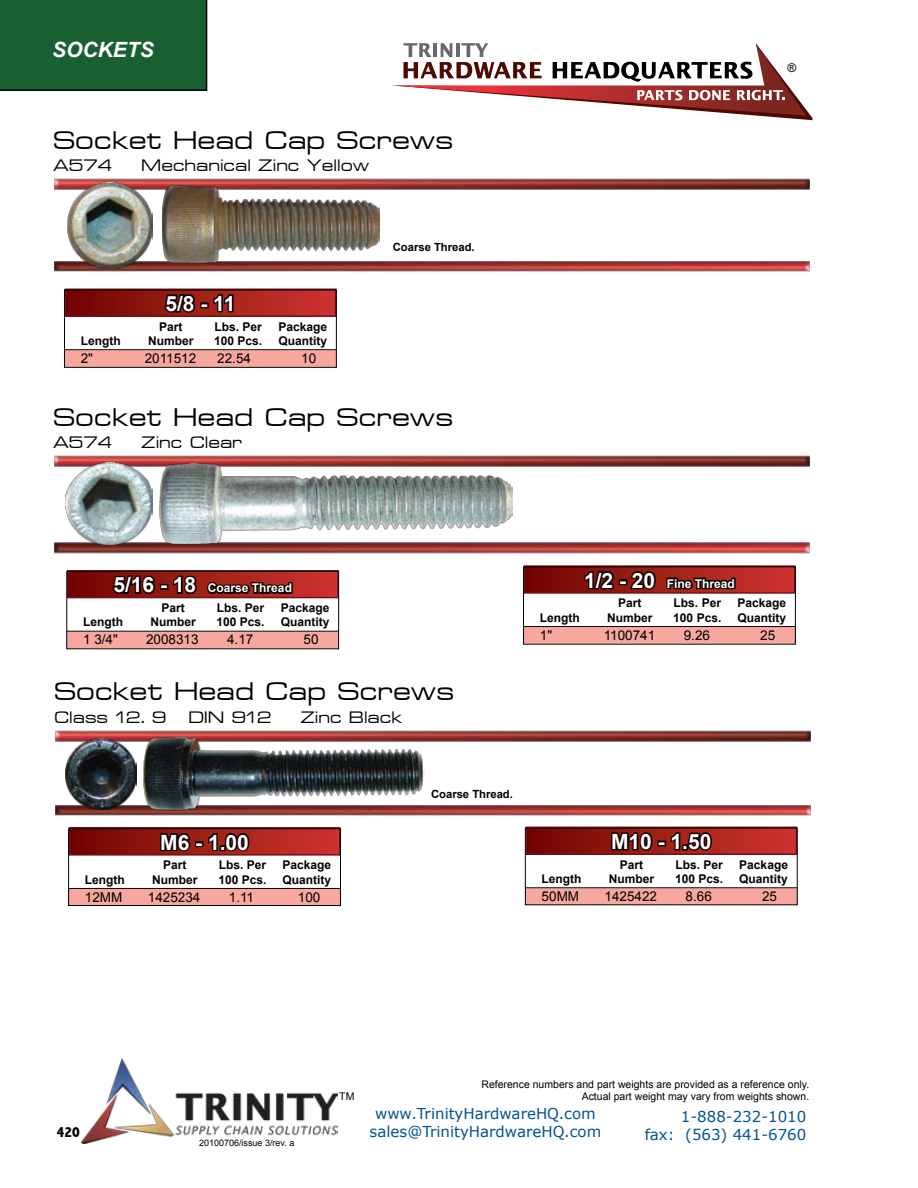
<style>
.page{position:relative;width:918px;height:1188px;background:#fff}
.page>*{position:absolute;margin:0;border:0;box-sizing:border-box;transform-origin:0 0}
.t1{font:30px "Metrostyle Extended";color:#000}
.t2{font:700 21px "Arial";color:#fff}
.t3{font:italic 700 21px "Arial";color:#fff}
.t4{font:19.5px "Metrostyle Extended";color:#000}
.t5{font:15px/18px "Verdana";color:#005295;text-align:center}
.t6{font:800 condensed 15px "Abadi";color:#000}
.t7{font:13.5px "Arial";color:#000}
.t8{font:700 12px "Arial";color:#000}
.t9{font:700 12px "Arial";color:#fff}
.t10{font:12px "Arial";color:#000}
.t11{font:700 11.25px "Arial";color:#000}
.t12{font:10.5px/12.6px "Arial";color:#000;text-align:right}
.t13{font:9px "Arial";color:#000}
.s1{font-size:21px}
</style>
<div class="page">
<div style="left:0;top:0;width:207px;height:91px;background:#186031"></div>
<svg style="left:392px;top:43px;width:421px;height:77px"></svg>
<img style="left:54px;top:542px;width:756px;height:12px">
<img style="left:54px;top:456px;width:756px;height:11px">
<div style="left:67px;top:632px;width:272px;height:16px;background:#f8a79e"></div>
<hr style="left:67px;top:631px;width:272px;height:1px;background:#000">
<svg style="left:69px;top:573px;width:268px;height:23px;background:#a01d18"></svg>
<div style="left:67px;top:570px;width:272px;height:28px;border:1px solid #6e1319"></div>
<svg style="left:111px;top:574px;width:46px;height:22px"></svg>
<div style="left:160px;top:584px;width:8px;height:6px;border:3px solid #0d0000"></div>
<svg style="left:172px;top:573px;width:27px;height:23px"></svg>
<svg style="left:205px;top:580px;width:89px;height:17px;background:#5a120e"></svg>
<div style="left:523px;top:627px;width:273px;height:17px;background:#f8a79e;border:2px solid #f8a79e"></div>
<hr style="left:523px;top:626px;width:273px;height:1px;background:#000">
<svg style="left:526px;top:569px;width:267px;height:23px;background:#9f1d17"></svg>
<div style="left:524px;top:565px;width:271px;height:29px;border:1px solid #6e1319"></div>
<svg style="left:583px;top:569px;width:33px;height:23px"></svg>
<div style="left:619px;top:579px;width:8px;height:6px;border:3px solid #0d0000"></div>
<svg style="left:629px;top:569px;width:29px;height:23px"></svg>
<svg style="left:665px;top:576px;width:72px;height:17px"></svg>
<img style="left:66px;top:462px;width:87px;height:83px">
<img style="left:160px;top:464px;width:352px;height:79px">
<img style="left:54px;top:261px;width:756px;height:11px">
<img style="left:54px;top:179px;width:756px;height:11px">
<div style="left:64px;top:350px;width:273px;height:17px;background:#f8a79e;border:2px solid #f8a79e"></div>
<hr style="left:64px;top:349px;width:273px;height:1px;background:#000">
<svg style="left:67px;top:292px;width:267px;height:23px;background:#9f1d17"></svg>
<div style="left:65px;top:289px;width:271px;height:28px;border:1px solid #6e1319"></div>
<svg style="left:163px;top:292px;width:34px;height:23px"></svg>
<div style="left:200px;top:302px;width:9px;height:6px;border:3px solid #0d0000"></div>
<svg style="left:212px;top:293px;width:23px;height:21px"></svg>
<img style="left:67px;top:182px;width:86px;height:86px">
<img style="left:163px;top:185px;width:217px;height:78px">
<img style="left:55px;top:805px;width:756px;height:11px">
<img style="left:55px;top:730px;width:756px;height:12px">
<div style="left:68px;top:889px;width:273px;height:17px;background:#f8a79e"></div>
<hr style="left:68px;top:888px;width:273px;height:1px;background:#000">
<svg style="left:71px;top:831px;width:267px;height:23px;background:#9e1c17"></svg>
<div style="left:69px;top:827px;width:271px;height:29px;border:1px solid #6e1319"></div>
<svg style="left:159px;top:813px;width:33px;height:43px"></svg>
<div style="left:195px;top:841px;width:9px;height:6px;border:3px solid #0d0000"></div>
<svg style="left:207px;top:831px;width:45px;height:22px"></svg>
<div style="left:525px;top:888px;width:272px;height:17px;background:#f8a79e"></div>
<hr style="left:525px;top:888px;width:272px;height:1px;background:#000">
<svg style="left:528px;top:830px;width:267px;height:23px;background:#9e1c17"></svg>
<div style="left:526px;top:827px;width:271px;height:28px;border:1px solid #6e1319"></div>
<svg style="left:610px;top:813px;width:45px;height:42px"></svg>
<div style="left:657px;top:840px;width:9px;height:6px;border:3px solid #0d0000"></div>
<svg style="left:669px;top:830px;width:45px;height:23px"></svg>
<img style="left:66px;top:739px;width:71px;height:71px">
<img style="left:143px;top:738px;width:281px;height:74px">
<div style="left:67px;top:571px;width:272px;height:78px;border:1px solid #000"></div>
<div style="left:64px;top:290px;width:273px;height:78px;border:1px solid #000"></div>
<div style="left:68px;top:829px;width:273px;height:77px;border:1px solid #000"></div>
<img style="left:81px;top:1058px;width:256px;height:85px">
<h2 class="t3" style="left:52px;top:36px;width:103px">SOCKETS</h2>
<h1 class="t1" style="left:53px;top:124px;width:402px">Socket Head Cap Screws</h1>
<h3 class="t4" style="left:53px;top:155px;width:61px">A574</h3>
<h3 class="t4" style="left:141px;top:155px;width:230px">Mechanical Zinc Yellow</h3>
<h2 class="t2" style="left:165px;top:289px;width:72px">5/8 - 11</h2>
<p class="t8" style="left:159px;top:318px;width:25px">Part</p>
<p class="t8" style="left:215px;top:318px;width:49px">Lbs. Per</p>
<p class="t8" style="left:278px;top:318px;width:50px">Package</p>
<p class="t8" style="left:81px;top:333px;width:41px">Length</p>
<p class="t8" style="left:148px;top:333px;width:47px">Number</p>
<p class="t8" style="left:214px;top:333px;width:50px">100 Pcs.</p>
<p class="t8" style="left:278px;top:333px;width:50px">Quantity</p>
<p class="t7" style="left:81px;top:349px;width:14px">2"</p>
<p class="t7" style="left:145px;top:349px;width:53px">2011512</p>
<p class="t7" style="left:217px;top:349px;width:35px">22.54</p>
<p class="t7" style="left:301px;top:349px;width:17px">10</p>
<p class="t11" style="left:393px;top:239px;width:83px">Coarse Thread.</p>
<h1 class="t1" style="left:53px;top:401px;width:402px">Socket Head Cap Screws</h1>
<h3 class="t4" style="left:53px;top:432px;width:61px">A574</h3>
<h3 class="t4" style="left:141px;top:432px;width:103px">Zinc Clear</h3>
<p class="t10" style="left:788px;top:59px;width:10px">®</p>
<p class="t9" style="left:113px;top:580px;width:180px"><span class="s1">5/16 - 18</span> Coarse Thread</p>
<p class="t9" style="left:584px;top:575px;width:152px"><span class="s1">1/2 - 20</span> Fine Thread</p>
<p class="t8" style="left:161px;top:600px;width:25px">Part</p>
<p class="t8" style="left:217px;top:600px;width:49px">Lbs. Per</p>
<p class="t8" style="left:281px;top:600px;width:50px">Package</p>
<p class="t8" style="left:83px;top:614px;width:41px">Length</p>
<p class="t8" style="left:150px;top:614px;width:47px">Number</p>
<p class="t8" style="left:217px;top:614px;width:50px">100 Pcs.</p>
<p class="t8" style="left:281px;top:614px;width:50px">Quantity</p>
<p class="t7" style="left:83px;top:631px;width:36px">1 3/4"</p>
<p class="t7" style="left:146px;top:631px;width:54px">2008313</p>
<p class="t7" style="left:227px;top:631px;width:28px">4.17</p>
<p class="t7" style="left:304px;top:631px;width:17px">50</p>
<p class="t8" style="left:618px;top:595px;width:25px">Part</p>
<p class="t8" style="left:674px;top:595px;width:49px">Lbs. Per</p>
<p class="t8" style="left:737px;top:595px;width:50px">Package</p>
<p class="t8" style="left:540px;top:610px;width:41px">Length</p>
<p class="t8" style="left:607px;top:610px;width:47px">Number</p>
<p class="t8" style="left:673px;top:610px;width:50px">100 Pcs.</p>
<p class="t8" style="left:738px;top:610px;width:50px">Quantity</p>
<p class="t7" style="left:540px;top:626px;width:14px">1"</p>
<p class="t7" style="left:604px;top:626px;width:53px">1100741</p>
<p class="t7" style="left:684px;top:626px;width:28px">9.26</p>
<p class="t7" style="left:760px;top:626px;width:17px">25</p>
<h1 class="t1" style="left:54px;top:676px;width:402px">Socket Head Cap Screws</h1>
<h3 class="t4" style="left:54px;top:707px;width:219px">Class 12. 9 DIN 912</h3>
<h3 class="t4" style="left:300px;top:707px;width:103px">Zinc Black</h3>
<p class="t11" style="left:431px;top:786px;width:83px">Coarse Thread.</p>
<h2 class="t2" style="left:160px;top:828px;width:90px">M6 - 1.00</h2>
<h2 class="t2" style="left:611px;top:828px;width:102px">M10 - 1.50</h2>
<p class="t8" style="left:163px;top:857px;width:25px">Part</p>
<p class="t8" style="left:219px;top:857px;width:49px">Lbs. Per</p>
<p class="t8" style="left:283px;top:857px;width:50px">Package</p>
<p class="t8" style="left:620px;top:856px;width:25px">Part</p>
<p class="t8" style="left:675px;top:856px;width:49px">Lbs. Per</p>
<p class="t8" style="left:739px;top:856px;width:50px">Package</p>
<p class="t8" style="left:85px;top:872px;width:41px">Length</p>
<p class="t8" style="left:152px;top:872px;width:47px">Number</p>
<p class="t8" style="left:218px;top:872px;width:50px">100 Pcs.</p>
<p class="t8" style="left:283px;top:872px;width:50px">Quantity</p>
<p class="t7" style="left:85px;top:888px;width:39px">12MM</p>
<p class="t7" style="left:148px;top:888px;width:54px">1425234</p>
<p class="t7" style="left:229px;top:888px;width:27px">1.11</p>
<p class="t7" style="left:298px;top:888px;width:24px">100</p>
<p class="t8" style="left:542px;top:871px;width:41px">Length</p>
<p class="t8" style="left:609px;top:871px;width:47px">Number</p>
<p class="t8" style="left:675px;top:871px;width:50px">100 Pcs.</p>
<p class="t8" style="left:739px;top:871px;width:50px">Quantity</p>
<p class="t7" style="left:542px;top:887px;width:39px">50MM</p>
<p class="t7" style="left:605px;top:887px;width:54px">1425422</p>
<p class="t7" style="left:686px;top:887px;width:28px">8.66</p>
<p class="t7" style="left:762px;top:887px;width:17px">25</p>
<p class="t6" style="left:57px;top:1124px;width:24px">420</p>
<p class="t13" style="left:199px;top:1137px;width:97px">20100706/issue 3/rev. a</p>
<p class="t12" style="left:339px;top:1090px;width:17px">TM</p>
<p class="t12" style="left:481px;top:1078px;width:329px">Reference numbers and part weights are provided as a reference only.<br>Actual part weight may vary from weights shown.</p>
<p class="t5" style="left:370px;top:1104px;width:233px">www.TrinityHardwareHQ.com sales@TrinityHardwareHQ.com</p>
<p class="t5" style="left:645px;top:1108px;width:163px;text-align:right">1-888-232-1010<br>fax: (563) 441-6760</p>
</div>
